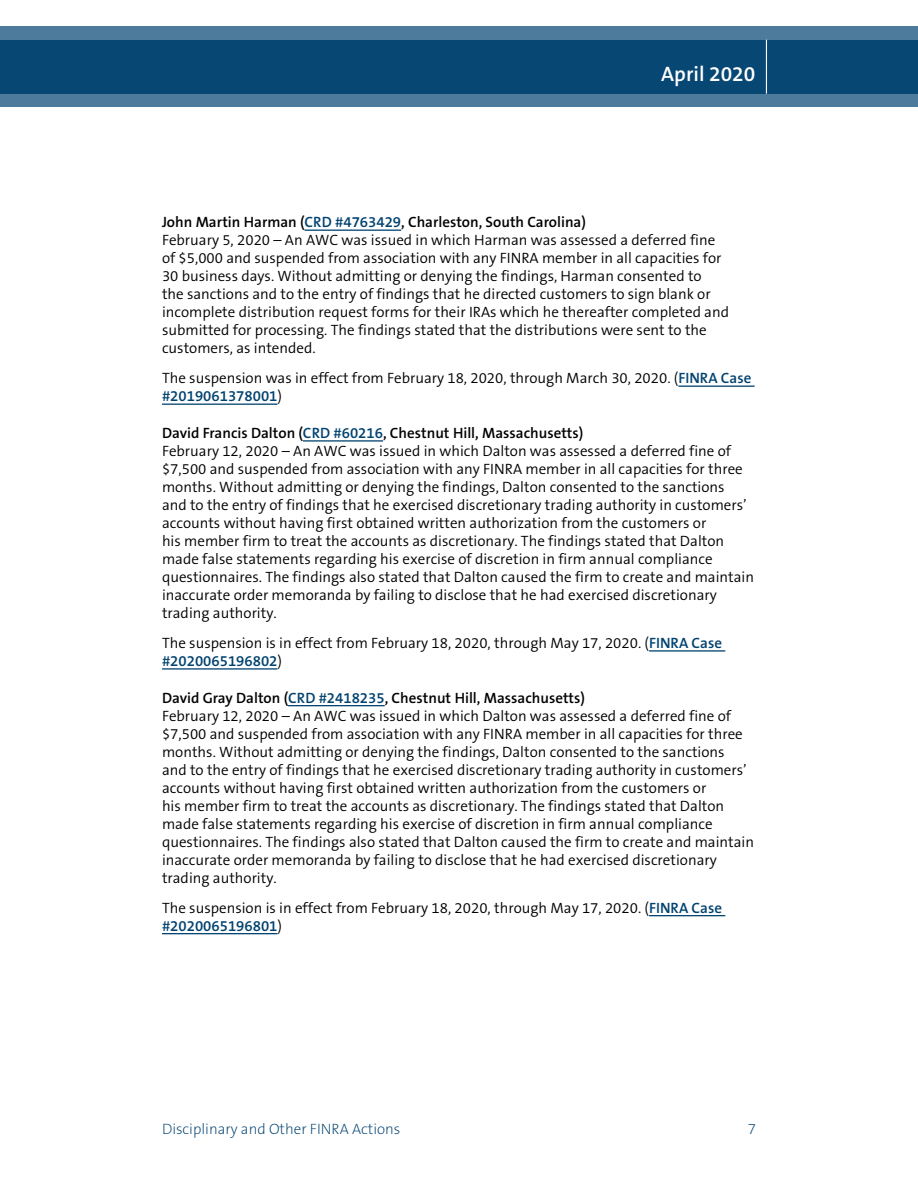
<style>
.page{position:relative;width:918px;height:1188px;background:#fff}
.page>*{position:absolute;margin:0;border:0;box-sizing:border-box;transform-origin:0 0}
.t1{font:600 21px "The Sans B6";color:#fff}
.t2{font:300 15px/18px "The Sans B4";color:#000}
.t3{font:600 15px "The Sans B6";color:#000}
.t4{font:600 15px "The Sans B6";color:#004270}
.t5{font:200 15px "The Sans B2";color:#004270}
.s1{color:#004270}
.s2{font-family:"The Sans B6";font-weight:600;color:#004270}
.s3{font-family:"The Sans B4";font-weight:300;color:#000}
</style>
<div class="page">
<svg style="left:0;top:26px;width:918px;height:81px;fill:#074774"></svg>
<hr style="left:766px;top:40px;width:1px;height:54px;background:#fff">
<hr style="left:305px;top:230px;width:96px;height:1px;background:#004270">
<hr style="left:678px;top:386px;width:77px;height:1px;background:#004270">
<hr style="left:162px;top:404px;width:115px;height:1px;background:#004270">
<hr style="left:303px;top:440px;width:80px;height:2px;background:#004270">
<hr style="left:649px;top:650px;width:76px;height:2px;background:#004270">
<hr style="left:162px;top:668px;width:115px;height:2px;background:#004270">
<hr style="left:288px;top:705px;width:97px;height:1px;background:#004270">
<hr style="left:649px;top:915px;width:76px;height:1px;background:#004270">
<hr style="left:162px;top:933px;width:115px;height:1px;background:#004270">
<h1 class="t1" style="left:661px;top:62px;width:96px">April 2020</h1>
<p class="t3" style="left:162px;top:214px;width:426px">John Martin Harman (<span class="s1">CRD #4763429</span>, Charleston, South Carolina)</p>
<p class="t2" style="left:162px;top:231px;width:569px">February 5, 2020 – An AWC was issued in which Harman was assessed a deferred fine of $5,000 and suspended from association with any FINRA member in all capacities for 30 business days. Without admitting or denying the findings, Harman consented to<br>the sanctions and to the entry of findings that he directed customers to sign blank or incomplete distribution request forms for their IRAs which he thereafter completed and submitted for processing. The findings stated that the distributions were sent to the customers, as intended.</p>
<p class="t2" style="left:162px;top:369px;width:591px">The suspension was in effect from February 18, 2020, through March 30, 2020. (<span class="s2">FINRA Case</span></p>
<p class="t4" style="left:162px;top:388px;width:122px">#2019061378001<span class="s3">)</span></p>
<p class="t3" style="left:162px;top:425px;width:423px">David Francis Dalton (<span class="s1">CRD #60216</span>, Chestnut Hill, Massachusetts)</p>
<p class="t2" style="left:162px;top:442px;width:594px">February 12, 2020 – An AWC was issued in which Dalton was assessed a deferred fine of $7,500 and suspended from association with any FINRA member in all capacities for three months. Without admitting or denying the findings, Dalton consented to the sanctions<br>and to the entry of findings that he exercised discretionary trading authority in customers’ accounts without having first obtained written authorization from the customers or<br>his member firm to treat the accounts as discretionary. The findings stated that Dalton made false statements regarding his exercise of discretion in firm annual compliance questionnaires. The findings also stated that Dalton caused the firm to create and maintain inaccurate order memoranda by failing to disclose that he had exercised discretionary trading authority.</p>
<p class="t2" style="left:162px;top:634px;width:562px">The suspension is in effect from February 18, 2020, through May 17, 2020. (<span class="s2">FINRA Case</span></p>
<p class="t4" style="left:162px;top:653px;width:122px">#2020065196802<span class="s3">)</span></p>
<p class="t3" style="left:162px;top:689px;width:424px">David Gray Dalton (<span class="s1">CRD #2418235</span>, Chestnut Hill, Massachusetts)</p>
<p class="t2" style="left:162px;top:707px;width:594px">February 12, 2020 – An AWC was issued in which Dalton was assessed a deferred fine of $7,500 and suspended from association with any FINRA member in all capacities for three months. Without admitting or denying the findings, Dalton consented to the sanctions<br>and to the entry of findings that he exercised discretionary trading authority in customers’ accounts without having first obtained written authorization from the customers or<br>his member firm to treat the accounts as discretionary. The findings stated that Dalton made false statements regarding his exercise of discretion in firm annual compliance questionnaires. The findings also stated that Dalton caused the firm to create and maintain inaccurate order memoranda by failing to disclose that he had exercised discretionary trading authority.</p>
<p class="t2" style="left:162px;top:899px;width:562px">The suspension is in effect from February 18, 2020, through May 17, 2020. (<span class="s2">FINRA Case</span></p>
<p class="t4" style="left:162px;top:917px;width:122px">#2020065196801<span class="s3">)</span></p>
<p class="t5" style="left:162px;top:1121px;width:240px">Disciplinary and Other FINRA Actions</p>
<p class="t5" style="left:748px;top:1121px;width:10px">7</p>
</div>
